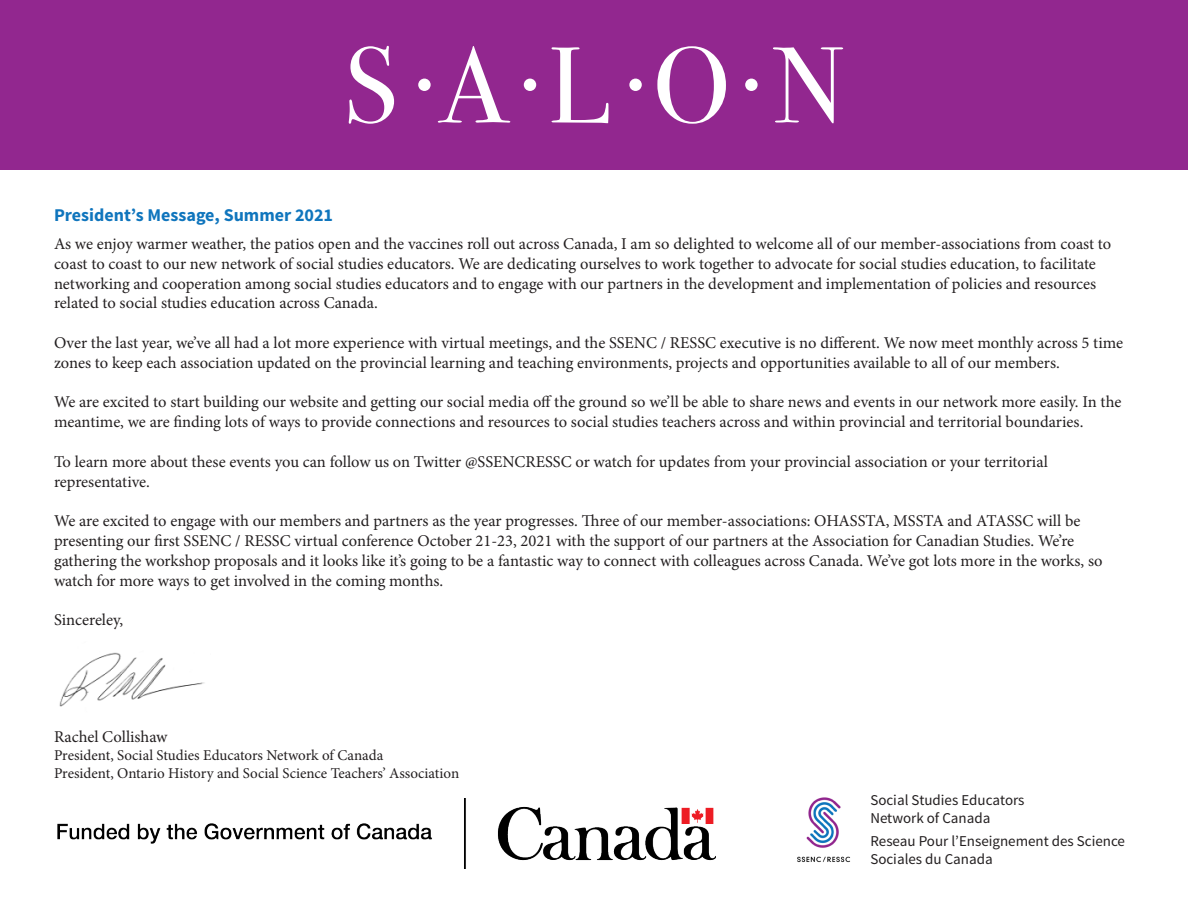
<style>
.page{position:relative;width:1188px;height:918px;background:#fff}
.page>*{position:absolute;margin:0;border:0;box-sizing:border-box;transform-origin:0 0}
.t1{font:700 18px "Source Sans Pro";color:#0f75bd}
.t2{font:16.5px/19.8px "Minion Pro";color:#231f20}
.t3{font:15px "Minion Pro";color:#231f20}
.t4{font:15px/18px "Source Sans Pro";color:#231f20}
</style>
<div class="page">
<div style="left:0;top:0;width:1188px;height:170px;background:#92278f"></div>
<img style="left:797px;top:797px;width:53px;height:66px">
<svg style="left:349px;top:46px;width:494px;height:78px"></svg>
<div style="left:418px;top:79px;width:13px;height:12px;background:#fff;border-radius:50%"></div>
<div style="left:524px;top:79px;width:12px;height:12px;background:#fff;border-radius:50%"></div>
<div style="left:629px;top:79px;width:13px;height:12px;background:#fff;border-radius:50%"></div>
<div style="left:745px;top:79px;width:13px;height:12px;background:#fff;border-radius:50%"></div>
<img style="left:59px;top:652px;width:146px;height:55px">
<img style="left:57px;top:799px;width:658px;height:69px">
<p class="t1" style="left:54px;top:203px;width:281px">President’s Message, Summer 2021</p>
<p class="t2" style="left:54px;top:234px;width:1059px">As we enjoy warmer weather, the patios open and the vaccines roll out across Canada, I am so delighted to welcome all of our member-associations from coast to coast to coast to our new network of social studies educators. We are dedicating ourselves to work together to advocate for social studies education, to facilitate networking and cooperation among social studies educators and to engage with our partners in the development and implementation of policies and resources related to social studies education across Canada.</p>
<p class="t2" style="left:54px;top:333px;width:1071px">Over the last year, we’ve all had a lot more experience with virtual meetings, and the SSENC / RESSC executive is no different. We now meet monthly across 5 time zones to keep each association updated on the provincial learning and teaching environments, projects and opportunities available to all of our members.</p>
<p class="t2" style="left:54px;top:392px;width:1069px">We are excited to start building our website and getting our social media off the ground so we’ll be able to share news and events in our network more easily. In the meantime, we are finding lots of ways to provide connections and resources to social studies teachers across and within provincial and territorial boundaries.</p>
<p class="t2" style="left:54px;top:452px;width:995px">To learn more about these events you can follow us on Twitter @SSENCRESSC or watch for updates from your provincial association or your territorial representative.</p>
<p class="t2" style="left:54px;top:511px;width:1050px">We are excited to engage with our members and partners as the year progresses. Three of our member-associations: OHASSTA, MSSTA and ATASSC will be presenting our first SSENC / RESSC virtual conference October 21-23, 2021 with the support of our partners at the Association for Canadian Studies. We’re gathering the workshop proposals and it looks like it’s going to be a fantastic way to connect with colleagues across Canada. We’ve got lots more in the works, so watch for more ways to get involved in the coming months.</p>
<p class="t2" style="left:54px;top:610px;width:71px">Sincereley,</p>
<p class="t2" style="left:54px;top:727px;width:115px">Rachel Collishaw</p>
<p class="t3" style="left:54px;top:745px;width:331px">President, Social Studies Educators Network of Canada</p>
<p class="t3" style="left:54px;top:763px;width:407px">President, Ontario History and Social Science Teachers’ Association</p>
<p class="t4" style="left:870px;top:791px;width:156px">Social Studies Educators<br>Network of Canada</p>
<p class="t4" style="left:870px;top:832px;width:256px">Reseau Pour l’Enseignement des Science<br>Sociales du Canada</p>
</div>
